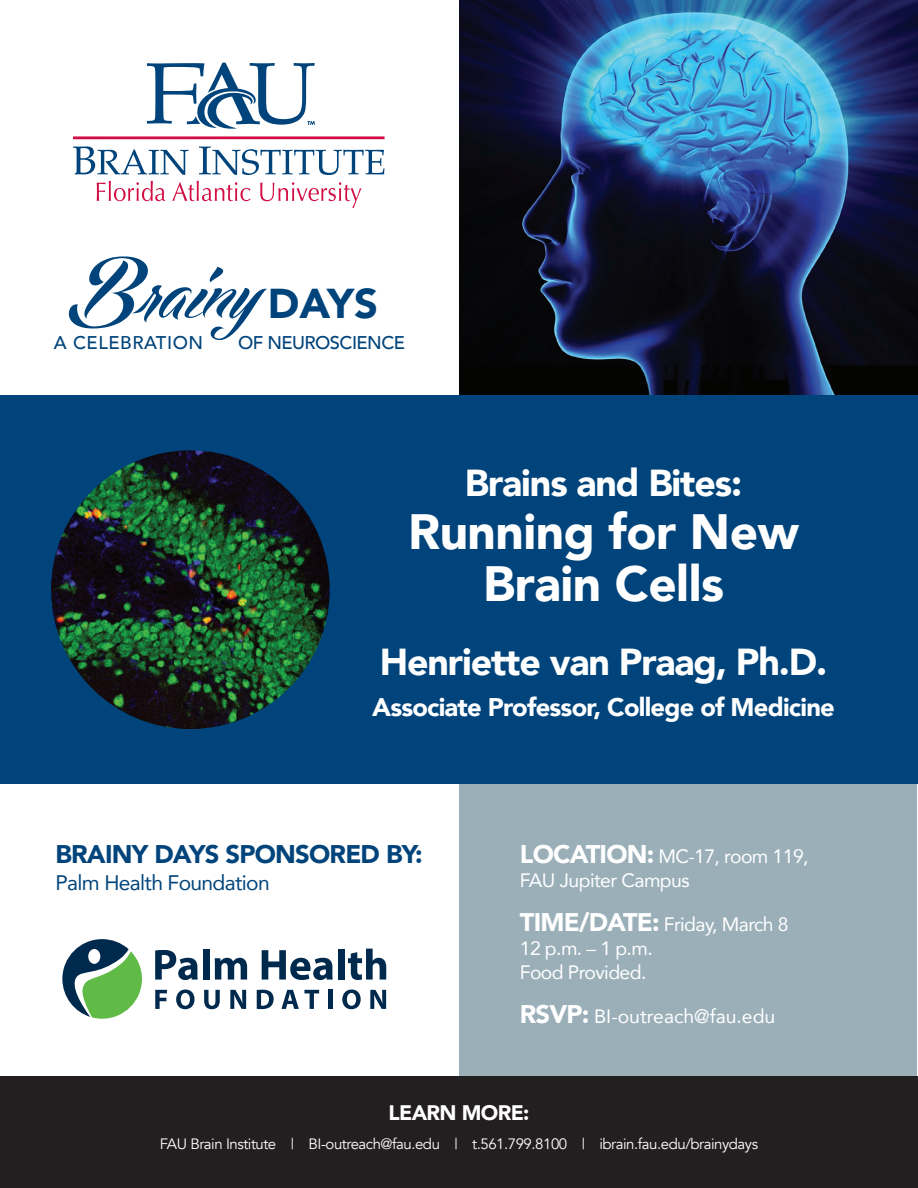
<style>
.page{position:relative;width:918px;height:1188px;background:#fff}
.page>*{position:absolute;margin:0;border:0;box-sizing:border-box;transform-origin:0 0}
.t1{font:87px "Echinos Park Script PERSONALUSEON";color:#00447b}
.t2{font:900 49.5px/52.5px "Avenir";letter-spacing:-.01em;color:#fff;text-align:center}
.t3{font:900 37.5px "Avenir";letter-spacing:-.03em;color:#fff}
.t4{font:900 25.5px "Avenir";letter-spacing:-.03em;color:#fff}
.t5{font:900 25.5px "Avenir";letter-spacing:-.03em;color:#00447b}
.t6{font:21px "Avenir";letter-spacing:-.03em;color:#00447b}
.t7{font:900 21px "Avenir";letter-spacing:-.03em;color:#fff}
.t8{font:19.35px/24px "Avenir";letter-spacing:-.03em;color:#fff}
.t9{font:19.35px "Avenir";color:#fff}
.t10{font:500 18.3px "Avenir";letter-spacing:-.03em;color:#00447b}
.t11{font:500 18.3px "Avenir";letter-spacing:.03em;color:#00447b}
.t12{font:15px "Avenir";letter-spacing:-.03em;color:#fff}
.s1{font-family:"Avenir";font-weight:900;font-size:41.7px}
.s2{font-weight:900;font-size:25.5px}
</style>
<div class="page">
<img style="left:459px;top:1px;width:459px;height:394px">
<div style="left:460px;top:760px;width:457px;height:317px;background:#9bafb9"></div>
<svg style="left:62px;top:939px;width:80px;height:80px"></svg>
<svg style="left:155px;top:950px;width:43px;height:30px"></svg>
<div style="left:203px;top:949px;width:6px;height:31px;background:#00294e"></div>
<svg style="left:215px;top:958px;width:32px;height:22px"></svg>
<svg style="left:262px;top:950px;width:71px;height:30px"></svg>
<div style="left:338px;top:949px;width:6px;height:31px;background:#00294e"></div>
<svg style="left:348px;top:949px;width:38px;height:31px"></svg>
<svg style="left:155px;top:990px;width:12px;height:19px"></svg>
<svg style="left:176px;top:990px;width:19px;height:19px"></svg>
<svg style="left:204px;top:990px;width:16px;height:19px"></svg>
<svg style="left:230px;top:990px;width:16px;height:19px"></svg>
<svg style="left:257px;top:990px;width:17px;height:19px"></svg>
<svg style="left:281px;top:990px;width:38px;height:19px"></svg>
<div style="left:328px;top:990px;width:5px;height:19px;background:#00294e"></div>
<svg style="left:342px;top:990px;width:19px;height:19px"></svg>
<svg style="left:370px;top:990px;width:16px;height:19px"></svg>
<div style="left:0;top:395px;width:918px;height:389px;background:#00447b"></div>
<div style="left:0;top:1076px;width:918px;height:112px;background:#231f20"></div>
<svg style="left:147px;top:63px;width:168px;height:66px"></svg>
<svg style="left:73px;top:146px;width:116px;height:29px"></svg>
<svg style="left:199px;top:146px;width:186px;height:29px"></svg>
<hr style="left:73px;top:136px;width:312px;height:3px;background:#d20d44">
<svg style="left:97px;top:181px;width:68px;height:20px"></svg>
<svg style="left:172px;top:181px;width:78px;height:20px"></svg>
<svg style="left:260px;top:182px;width:101px;height:26px"></svg>
<img style="left:51px;top:450px;width:279px;height:279px;border-radius:139px">
<h1 class="t1" style="left:69px;top:238px;width:311px">Brainy <span class="s1">DAYS</span></h1>
<p class="t11" style="left:54px;top:327px;width:151px">A CELEBRATION</p>
<p class="t10" style="left:238px;top:327px;width:168px">OF NEUROSCIENCE</p>
<h3 class="t3" style="left:465px;top:451px;width:279px">Brains and Bites:</h3>
<h2 class="t2" style="left:408px;top:504px;width:392px">Running for New<br>Brain Cells</h2>
<h3 class="t3" style="left:380px;top:630px;width:449px">Henriette van Praag, Ph.D.</h3>
<h3 class="t4" style="left:372px;top:685px;width:464px">Associate Professor, College of Medicine</h3>
<h3 class="t5" style="left:55px;top:832px;width:369px">BRAINY DAYS SPONSORED BY:</h3>
<p class="t6" style="left:55px;top:866px;width:216px">Palm Health Foundation</p>
<p class="t8" style="left:520px;top:843px;width:290px"><span class="s2">LOCATION:</span> MC-17, room 119,<br>FAU Jupiter Campus</p>
<p class="t8" style="left:520px;top:911px;width:270px"><span class="s2">TIME/DATE:</span> Friday, March 8<br>12 p.m. – 1 p.m.<br>Food Provided.</p>
<p class="t9" style="left:520px;top:1001px;width:257px"><span class="s2">RSVP:</span> BI-outreach@fau.edu</p>
<p class="t7" style="left:388px;top:1095px;width:143px">LEARN MORE:</p>
<p class="t12" style="left:160px;top:1135px;width:600px">FAU Brain Institute | BI-outreach@fau.edu | t.561.799.8100 | ibrain.fau.edu/brainydays</p>
</div>
